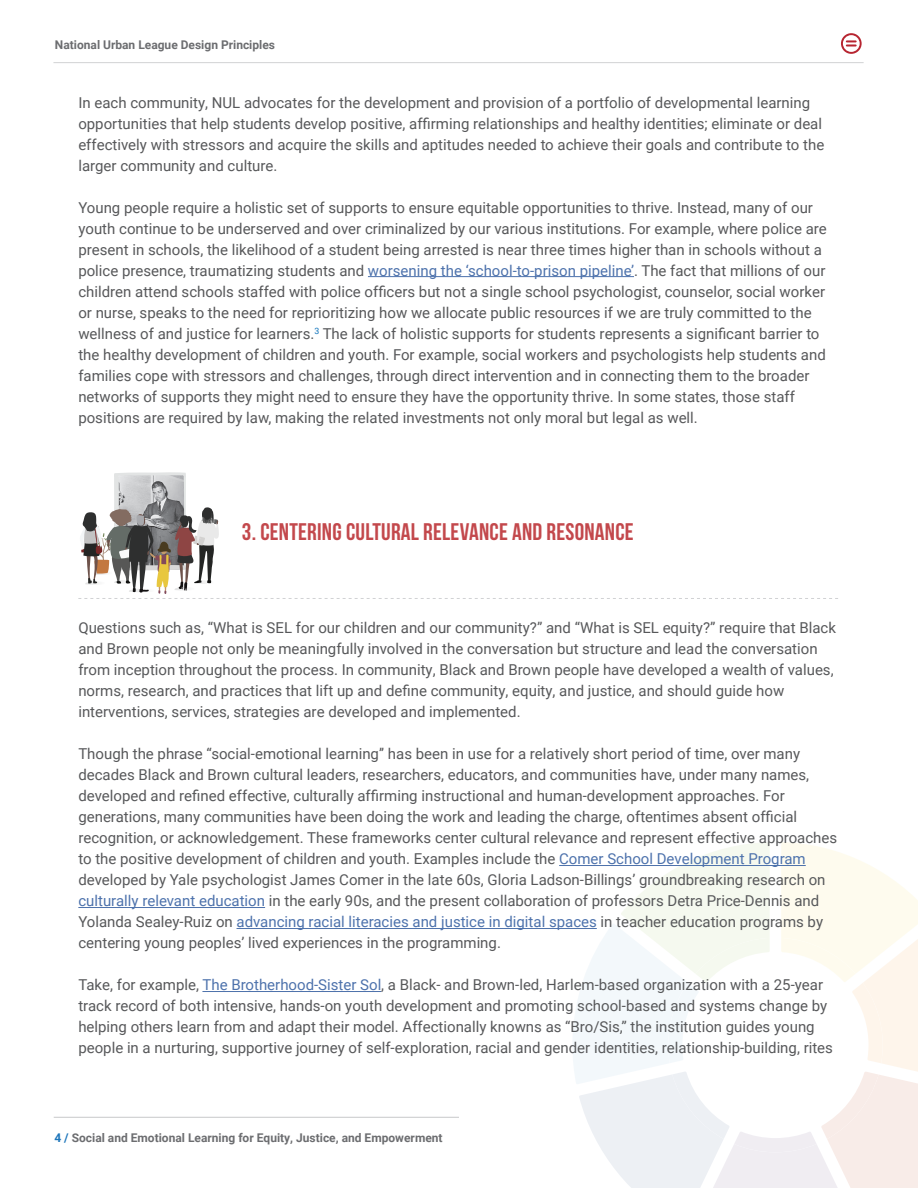
<style>
.page{position:relative;width:918px;height:1188px;background:#fff}
.page>*{position:absolute;margin:0;border:0;box-sizing:border-box;transform-origin:0 0}
.t1{font:24px "Bebas Neue";letter-spacing:.01em;color:#c3484c}
.t2{font:15px/21px "Roboto";color:#57585a}
.t3{font:700 12px "Roboto";color:#6c6d70}
.s1{color:#4d72ac}
.s2{color:#1c75ba}
</style>
<div class="page">
<svg style="left:841px;top:33px;width:21px;height:21px"></svg>
<hr style="left:53px;top:62px;width:811px;height:1px;background:#d1d2d4">
<hr style="left:54px;top:1117px;width:405px;height:1px;background:#c7c8ca">
<svg style="left:573px;top:842px;width:345px;height:346px"></svg>
<hr style="left:368px;top:276px;width:266px;height:1px;background:#4d72ac">
<hr style="left:559px;top:865px;width:247px;height:1px;background:#4d72ac">
<hr style="left:78px;top:907px;width:187px;height:1px;background:#4d72ac">
<hr style="left:237px;top:928px;width:360px;height:1px;background:#4d72ac">
<hr style="left:202px;top:991px;width:179px;height:1px;background:#4d72ac">
<svg style="left:78px;top:472px;width:760px;height:127px"></svg>
<p class="t3" style="left:55px;top:36px;width:222px">National Urban League Design Principles</p>
<p class="t2" style="left:78px;top:91px;width:747px">In each community, NUL advocates for the development and provision of a portfolio of developmental learning opportunities that help students develop positive, affirming relationships and healthy identities; eliminate or deal effectively with stressors and acquire the skills and aptitudes needed to achieve their goals and contribute to the larger community and culture.</p>
<p class="t2" style="left:78px;top:196px;width:750px">Young people require a holistic set of supports to ensure equitable opportunities to thrive. Instead, many of our youth continue to be underserved and over criminalized by our various institutions. For example, where police are present in schools, the likelihood of a student being arrested is near three times higher than in schools without a police presence, traumatizing students and <span class="s1">worsening the ‘school-to-prison pipeline’</span>. The fact that millions of our children attend schools staffed with police officers but not a single school psychologist, counselor, social worker or nurse, speaks to the need for reprioritizing how we allocate public resources if we are truly committed to the wellness of and justice for learners.<sup>3</sup> The lack of holistic supports for students represents a significant barrier to the healthy development of children and youth. For example, social workers and psychologists help students and families cope with stressors and challenges, through direct intervention and in connecting them to the broader networks of supports they might need to ensure they have the opportunity thrive. In some states, those staff positions are required by law, making the related investments not only moral but legal as well.</p>
<p class="t1" style="left:242px;top:519px;width:393px">3. CENTERING CULTURAL RELEVANCE AND RESONANCE</p>
<p class="t2" style="left:78px;top:617px;width:759px">Questions such as, “What is SEL for our children and our community?” and “What is SEL equity?” require that Black and Brown people not only be meaningfully involved in the conversation but structure and lead the conversation from inception throughout the process. In community, Black and Brown people have developed a wealth of values, norms, research, and practices that lift up and define community, equity, and justice, and should guide how interventions, services, strategies are developed and implemented.</p>
<p class="t2" style="left:78px;top:743px;width:760px">Though the phrase “social-emotional learning’’ has been in use for a relatively short period of time, over many decades Black and Brown cultural leaders, researchers, educators, and communities have, under many names, developed and refined effective, culturally affirming instructional and human-development approaches. For generations, many communities have been doing the work and leading the charge, oftentimes absent official recognition, or acknowledgement. These frameworks center cultural relevance and represent effective approaches to the positive development of children and youth. Examples include the <span class="s1">Comer School Development Program </span>developed by Yale psychologist James Comer in the late 60s, Gloria Ladson-Billings’ groundbreaking research on <span class="s1">culturally relevant education</span> in the early 90s, and the present collaboration of professors Detra Price-Dennis and Yolanda Sealey-Ruiz on <span class="s1">advancing racial literacies and justice in digital spaces</span> in teacher education programs by centering young peoples’ lived experiences in the programming.</p>
<p class="t2" style="left:78px;top:974px;width:756px">Take, for example, <span class="s1">The Brotherhood-Sister Sol</span>, a Black- and Brown-led, Harlem-based organization with a 25-year track record of both intensive, hands-on youth development and promoting school-based and systems change by helping others learn from and adapt their model. Affectionally knowns as “Bro/Sis,” the institution guides young people in a nurturing, supportive journey of self-exploration, racial and gender identities, relationship-building, rites</p>
<p class="t3" style="left:54px;top:1129px;width:390px"><span class="s2">4 /</span> Social and Emotional Learning for Equity, Justice, and Empowerment</p>
</div>
